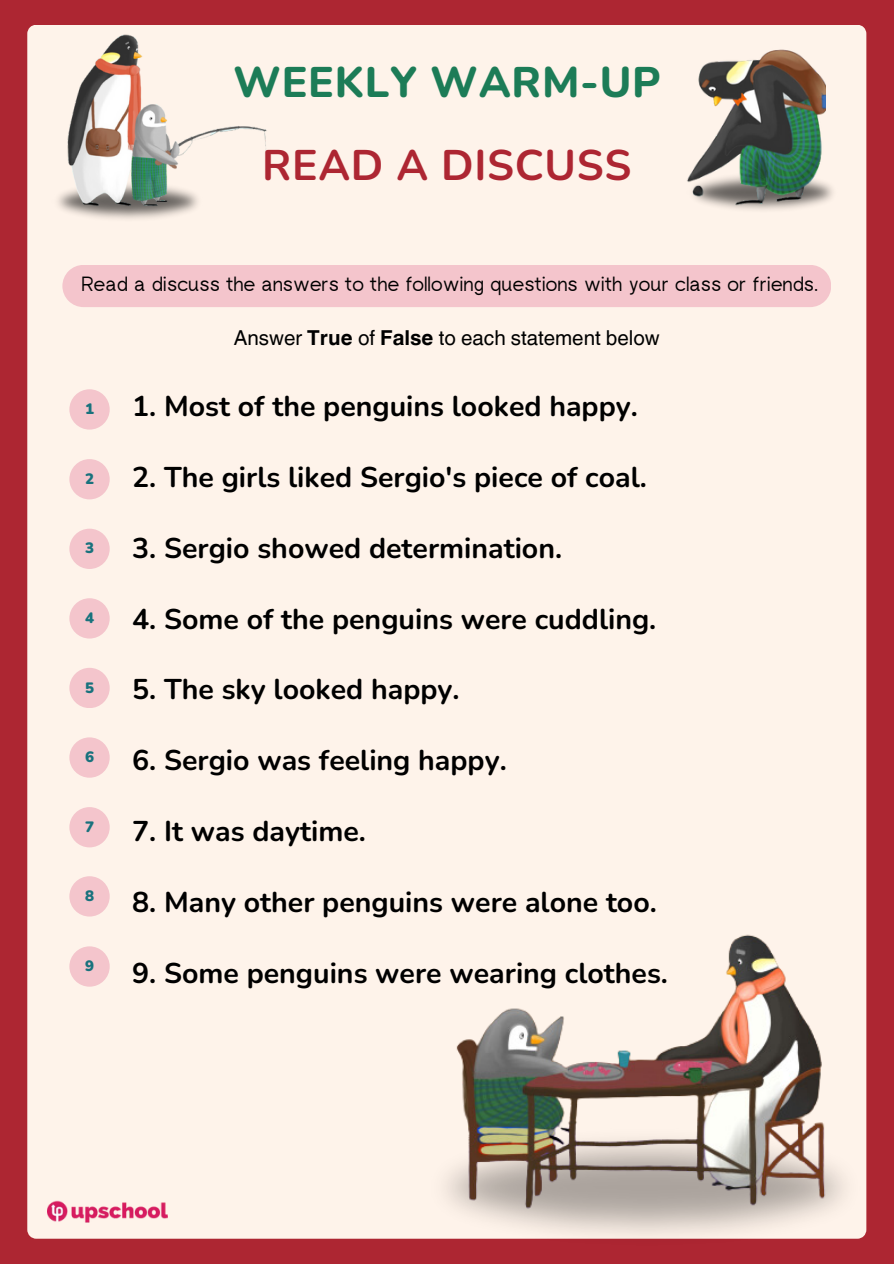
<style>
.page{position:relative;width:894px;height:1264px;background:#fff}
.page>*{position:absolute;margin:0;border:0;box-sizing:border-box;transform-origin:0 0}
.t1{font:800 42.75px/82.2px "Nunito";letter-spacing:.015em;color:#1c7c57;text-align:center}
.t2{font:700 28.5px "Nunito";color:#000}
.t3{font:20.55px "rugratssans";color:#000}
.t4{font:20.55px "Helvetica World";color:#000}
.t5{font:900 15px "Nunito";color:#18727d}
.s1{font-weight:700;color:#ad2632}
.s2{font-weight:700}
</style>
<div class="page">
<div style="left:0;top:0;width:893px;height:1263px;background:#ad2632"></div>
<div style="left:27px;top:25px;width:839px;height:1213px;background:#fef3ea"></div>
<img style="left:421px;top:1125px;width:445px;height:114px">
<img style="left:51px;top:213px;width:152px;height:9px">
<div style="left:62px;top:265px;width:769px;height:42px;background:#f4c5cc"></div>
<div style="left:69px;top:389px;width:41px;height:40px;background:#f4c5cc;border-radius:50%"></div>
<div style="left:69px;top:459px;width:41px;height:40px;background:#f4c5cc;border-radius:50%"></div>
<div style="left:69px;top:528px;width:41px;height:41px;background:#f4c5cc;border-radius:50%"></div>
<div style="left:69px;top:598px;width:41px;height:40px;background:#f4c5cc;border-radius:50%"></div>
<div style="left:69px;top:667px;width:41px;height:41px;background:#f4c5cc;border-radius:50%"></div>
<div style="left:69px;top:737px;width:41px;height:40px;background:#f4c5cc;border-radius:50%"></div>
<div style="left:69px;top:807px;width:41px;height:40px;background:#f4c5cc;border-radius:50%"></div>
<img style="left:48px;top:25px;width:278px;height:188px">
<img style="left:825px;top:171px;width:13px;height:42px">
<img style="left:678px;top:38px;width:147px;height:175px">
<img style="left:47px;top:1200px;width:121px;height:22px">
<img style="left:381px;top:863px;width:484px;height:348px">
<div style="left:69px;top:876px;width:41px;height:40px;background:#f4c5cc;border-radius:50%"></div>
<div style="left:69px;top:946px;width:41px;height:40px;background:#f4c5cc;border-radius:50%"></div>
<p class="t1" style="left:233px;top:42px;width:429px">WEEKLY WARM-UP<br><span class="s1">READ A DISCUSS</span></p>
<p class="t3" style="left:81px;top:277px;width:738px">Read a discuss the answers to the following questions with your class or friends.</p>
<p class="t4" style="left:234px;top:325px;width:427px">Answer <span class="s2">True</span> of <span class="s2">False</span> to each statement below</p>
<p class="t5" style="left:85px;top:399px;width:10px">1</p>
<h2 class="t2" style="left:132px;top:387px;width:507px">1. Most of the penguins looked happy.</h2>
<h1 class="t5" style="left:85px;top:468px;width:10px">2</h1>
<h2 class="t2" style="left:132px;top:458px;width:516px">2. The girls liked Sergio's piece of coal.</h2>
<p class="t5" style="left:85px;top:538px;width:10px">3</p>
<h2 class="t2" style="left:132px;top:529px;width:431px">3. Sergio showed determination.</h2>
<p class="t5" style="left:85px;top:608px;width:10px">4</p>
<h2 class="t2" style="left:132px;top:599px;width:525px">4. Some of the penguins were cuddling.</h2>
<p class="t5" style="left:85px;top:677px;width:10px">5</p>
<h2 class="t2" style="left:132px;top:670px;width:329px">5. The sky looked happy.</h2>
<p class="t5" style="left:85px;top:747px;width:10px">6</p>
<h2 class="t2" style="left:132px;top:741px;width:376px">6. Sergio was feeling happy.</h2>
<p class="t5" style="left:85px;top:816px;width:10px">7</p>
<h2 class="t2" style="left:132px;top:812px;width:235px">7. It was daytime.</h2>
<p class="t5" style="left:85px;top:885px;width:10px">8</p>
<h2 class="t2" style="left:132px;top:883px;width:526px">8. Many other penguins were alone too.</h2>
<p class="t5" style="left:85px;top:955px;width:10px">9</p>
<h2 class="t2" style="left:132px;top:954px;width:537px">9. Some penguins were wearing clothes.</h2>
</div>
